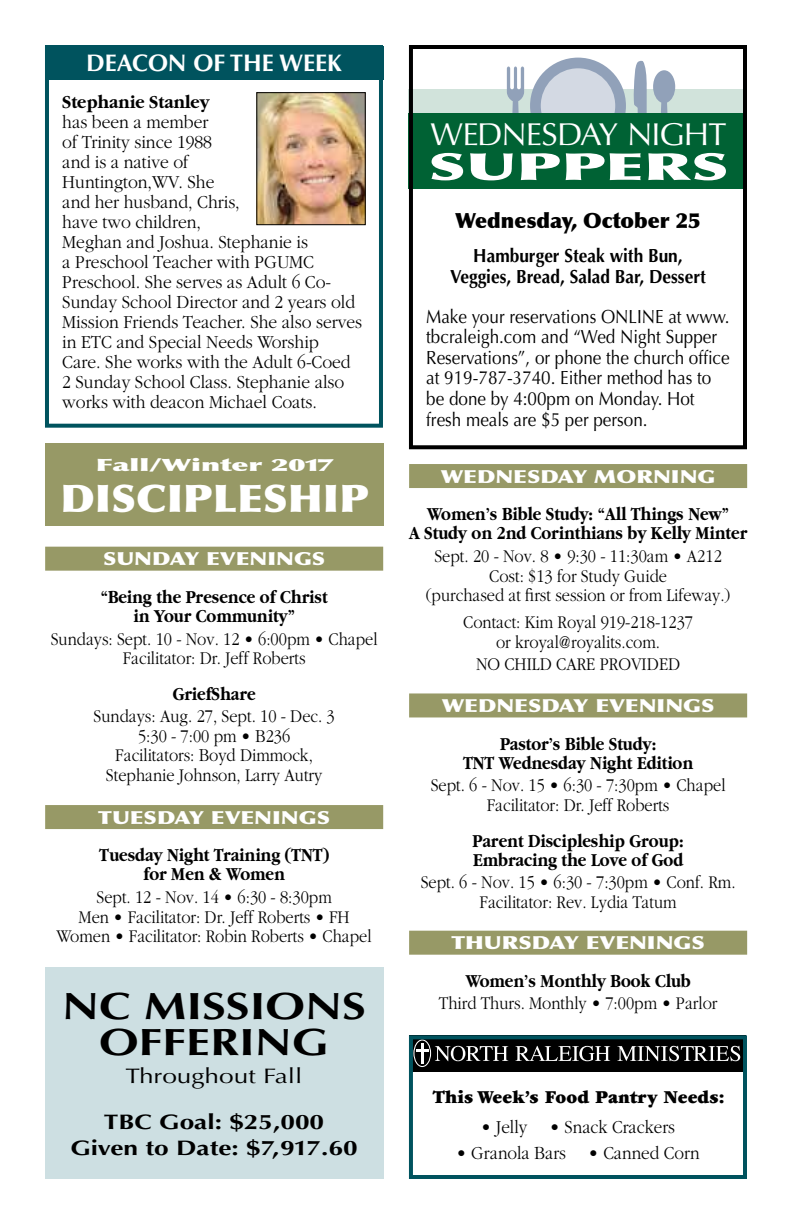
<style>
.page{position:relative;width:792px;height:1224px;background:#fff}
.page>*{position:absolute;margin:0;border:0;box-sizing:border-box;transform-origin:0 0}
.t1{font:700 38px/36px "Optima";color:#000;text-align:center;scale:1.25 1}
.t2{font:900 38px "Optima";color:#fff;scale:1.11 1}
.t3{font:900 37.4px "Optima";color:#fff;scale:1.7 1}
.t4{font:31.6px "Optima";letter-spacing:-.03em;color:#fff}
.t5{font:700 24px "Optima";color:#fff}
.t6{font:700 21px/25.8px "Optima";color:#000;text-align:center;scale:1.25 1}
.t7{font:900 21px "Optima";color:#000}
.t8{font:21px "Optima";color:#000;scale:1.25 1}
.t9{font:300 19px/20px "Garamond";color:#000;scale:.92 1}
.t10{font:700 19px/19px "Garamond";color:#000;text-align:center;scale:.86 1}
.t11{font:19px/20.6px "Optima";color:#000;scale:.9 1}
.t12{font:700 19px/21px "Optima";color:#000;text-align:center;scale:.91 1}
.t13{font:300 19px "Garamond";color:#000;scale:.9 1}
.t14{font:900 19px "Garamond";letter-spacing:.01em;color:#000;scale:.94 1}
.t15{font:700 19px "Garamond";color:#000;scale:.92 1}
.t16{font:300 18.6px/19.6px "Garamond";color:#000;text-align:center;scale:.88 1}
.t17{font:900 18px "Optima";color:#fff;scale:1.25 1}
.t18{font:900 17px "Optima";color:#fff;scale:1.75 1}
</style>
<div class="page">
<div style="left:409px;top:89px;width:338px;height:25px;background:#d1e3db"></div>
<svg style="left:530px;top:58px;width:96px;height:55px"></svg>
<svg style="left:634px;top:61px;width:13px;height:52px"></svg>
<svg style="left:653px;top:70px;width:22px;height:43px"></svg>
<svg style="left:507px;top:67px;width:17px;height:46px"></svg>
<div style="left:409px;top:113px;width:338px;height:75px;background:#006234"></div>
<div style="left:409px;top:45px;width:338px;height:404px;border:4px solid #000"></div>
<div style="left:45px;top:45px;width:338px;height:383px;border:4px solid #00535e"></div>
<div style="left:45px;top:46px;width:338px;height:33px;background:#00535e"></div>
<img style="left:258px;top:94px;width:106px;height:129px">
<div style="left:256px;top:92px;width:110px;height:133px;border:1px solid #000"></div>
<div style="left:45px;top:547px;width:338px;height:24px;background:#979966"></div>
<div style="left:45px;top:805px;width:338px;height:24px;background:#979966"></div>
<div style="left:409px;top:464px;width:338px;height:24px;background:#979966"></div>
<div style="left:409px;top:693px;width:338px;height:24px;background:#979966"></div>
<div style="left:409px;top:931px;width:338px;height:24px;background:#979966"></div>
<div style="left:46px;top:444px;width:338px;height:82px;background:#979966"></div>
<div style="left:45px;top:968px;width:338px;height:211px;background:#cddfe2"></div>
<div style="left:409px;top:1035px;width:337px;height:36px;background:#000"></div>
<svg style="left:435px;top:1046px;width:73px;height:15px"></svg>
<svg style="left:516px;top:1046px;width:94px;height:15px"></svg>
<svg style="left:617px;top:1046px;width:123px;height:15px"></svg>
<div style="left:413px;top:1040px;width:18px;height:27px;border:1px solid #fff;border-radius:50%"></div>
<hr style="left:421px;top:1043px;width:3px;height:20px;background:#fff">
<svg style="left:416px;top:1049px;width:12px;height:2px"></svg>
<div style="left:409px;top:1035px;width:338px;height:144px;border:4px solid #00535e"></div>
<p class="t5" style="left:86px;top:49px;width:159px">Deacon of the</p>
<p class="t5" style="left:279px;top:49px;width:17px">Wee</p>
<p class="t5" style="left:327px;top:49px;width:13px">k</p>
<p class="t15" style="left:62px;top:92px;width:161px">Stephanie Stanley</p>
<p class="t9" style="left:62px;top:112px;width:328px">has been a member<br>of Trinity since 1988<br>and is a native of<br>Huntington,WV. She<br>and her husband, Chris,<br>have two children,<br>Meghan and Joshua. Stephanie is<br>a Preschool Teacher with PGUMC<br>Preschool. She serves as Adult 6 Co-<br>Sunday School Director and 2 years old<br>Mission Friends Teacher. She also serves in ETC and Special Needs Worship<br>Care. She works with the Adult 6-Coed<br>2 Sunday School Class. Stephanie also works with deacon Michael Coats.</p>
<p class="t18" style="left:96px;top:454px;width:138px">FALL/WINTER 2017</p>
<h1 class="t2" style="left:61px;top:476px;width:280px">DISCIPLESHI P</h1>
<p class="t17" style="left:103px;top:548px;width:26px">SUND</p>
<p class="t17" style="left:170px;top:548px;width:54px">AY EVEN</p>
<p class="t17" style="left:267px;top:548px;width:46px">INGS</p>
<p class="t10" style="left:101px;top:587px;width:265px">“Being the Presence of Christ in Your Community”</p>
<p class="t16" style="left:51px;top:629px;width:373px">Sundays: Sept. 10 - Nov. 12 • 6:00pm • Chapel<br>Facilitator: Dr. Jeff Roberts</p>
<p class="t10" style="left:173px;top:684px;width:98px">GriefShare</p>
<p class="t16" style="left:94px;top:707px;width:276px">Sundays: Aug. 27, Sept. 10 - Dec. 3<br>5:30 - 7:00 pm • B236<br>Facilitators: Boyd Dimmock,<br>Stephanie Johnson, Larry Autry</p>
<p class="t17" style="left:98px;top:806px;width:25px">TUESD</p>
<p class="t17" style="left:175px;top:806px;width:54px">AY EVEN</p>
<p class="t17" style="left:272px;top:806px;width:46px">INGS</p>
<p class="t10" style="left:99px;top:846px;width:269px">Tuesday Night Training (TNT) for Men &amp; Women</p>
<p class="t16" style="left:57px;top:887px;width:360px">Sept. 12 - Nov. 14 • 6:30 - 8:30pm<br>Men • Facilitator: Dr. Jeff Roberts • FH<br>Women • Facilitator: Robin Roberts • Chapel</p>
<h1 class="t1" style="left:62px;top:989px;width:244px">NC MISSIONS<br>OFFERING</h1>
<p class="t8" style="left:126px;top:1064px;width:143px">Throughout Fall</p>
<p class="t6" style="left:70px;top:1109px;width:231px">TBC Goal: $25,000<br>Given to Date: $7,917.60</p>
<h3 class="t4" style="left:430px;top:116px;width:298px">WEDNESDAY NIGHT</h3>
<h2 class="t3" style="left:428px;top:144px;width:178px">SUPPERS</h2>
<p class="t7" style="left:455px;top:207px;width:247px">WEDNESDAY, OCTOBER 25</p>
<p class="t12" style="left:450px;top:245px;width:282px">Hamburger Steak with Bun,<br>Veggies, Bread, Salad Bar, Dessert</p>
<p class="t11" style="left:426px;top:306px;width:339px">Make your reservations ONLINE at www. tbcraleigh.com and “Wed Night Supper Reservations”, or phone the church office at 919-787-3740. Either method has to be done by 4:00pm on Monday. Hot fresh meals are $5 per person.</p>
<p class="t17" style="left:441px;top:465px;width:32px">WEDNESD</p>
<p class="t17" style="left:558px;top:465px;width:46px">AY MORN</p>
<p class="t17" style="left:671px;top:465px;width:37px">ING</p>
<p class="t10" style="left:409px;top:505px;width:395px">Women’s Bible Study: “All Things New”<br>A Study on 2nd Corinthians by Kelly Minter</p>
<p class="t16" style="left:426px;top:546px;width:348px">Sept. 20 - Nov. 8 • 9:30 - 11:30am • A212<br>Cost: $13 for Study Guide<br>(purchased at first session or from Lifeway.)</p>
<p class="t16" style="left:463px;top:612px;width:263px">Contact: Kim Royal 919-218-1237 or kroyal@royalits.com.</p>
<p class="t16" style="left:476px;top:655px;width:234px">NO CHILD CARE PROVIDED</p>
<p class="t17" style="left:442px;top:695px;width:32px">WEDNESD</p>
<p class="t17" style="left:559px;top:695px;width:54px">AY EVEN</p>
<p class="t17" style="left:657px;top:695px;width:46px">INGS</p>
<p class="t10" style="left:463px;top:734px;width:269px">Pastor’s Bible Study:<br>TNT Wednesday Night Edition</p>
<p class="t16" style="left:431px;top:776px;width:337px">Sept. 6 - Nov. 15 • 6:30 - 7:30pm • Chapel<br>Facilitator: Dr. Jeff Roberts</p>
<p class="t10" style="left:473px;top:831px;width:247px;text-align:left">Parent Discipleship Group:<br>Embracing the Love of God</p>
<p class="t16" style="left:421px;top:873px;width:359px">Sept. 6 - Nov. 15 • 6:30 - 7:30pm • Conf. Rm.<br>Facilitator: Rev. Lydia Tatum</p>
<p class="t17" style="left:451px;top:932px;width:86px">THURSDAY</p>
<p class="t17" style="left:586px;top:932px;width:25px">EVEN</p>
<p class="t17" style="left:647px;top:932px;width:46px">INGS</p>
<p class="t10" style="left:466px;top:971px;width:263px">Women’s Monthly Book Club</p>
<p class="t16" style="left:439px;top:993px;width:318px">Third Thurs. Monthly • 7:00pm • Parlor</p>
<p class="t14" style="left:433px;top:1087px;width:312px">This Week’s Food Pantry Needs:</p>
<p class="t13" style="left:481px;top:1117px;width:217px">• Jelly • Snack Crackers</p>
<p class="t13" style="left:456px;top:1142px;width:272px">• Granola Bars • Canned Corn</p>
</div>
